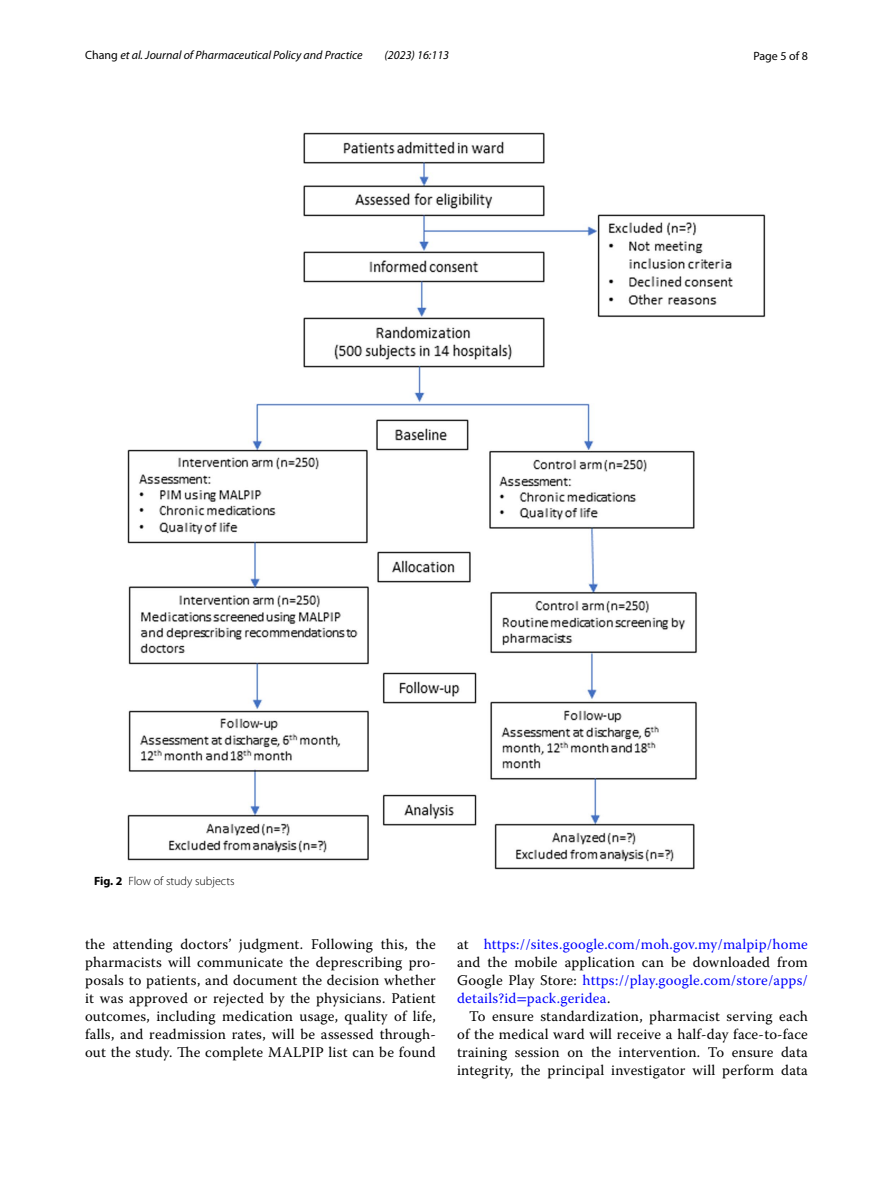
<style>
.page{position:relative;width:893px;height:1187px;background:#fff}
.page>*{position:absolute;margin:0;border:0;box-sizing:border-box;transform-origin:0 0}
.t1{font:14.7px/18px "Warnock Pro";letter-spacing:.015em;color:#000;text-align:justify}
.t2{font:14.7px/18px "Warnock Pro";letter-spacing:.015em;color:#00f;text-align:justify}
.t3{font:italic 12px "Myriad Pro";color:#000}
.t4{font:300 12px "Myriad Pro";color:#000}
.t5{font:12px "Myriad Pro";color:#000}
.s1{font-style:normal}
.s2{font-weight:700}
.s3{color:#000}
.s4{font-family:"STIX"}
</style>
<div class="page">
<img style="left:128px;top:133px;width:637px;height:736px">
<p class="t3" style="left:85px;top:48px;width:279px"><span class="s1">Chang</span> et al. Journal of Pharmaceutical Policy and Practice</p>
<p class="t3" style="left:385px;top:48px;width:66px">(2023) 16:113</p>
<p class="t5" style="left:753px;top:48px;width:56px">Page 5 of 8</p>
<p class="t4" style="left:94px;top:874px;width:142px"><span class="s2">Fig. 2</span> Flow of study subjects</p>
<p class="t1" style="left:85px;top:935px;width:352px">the attending doctors’ judgment. Following this, the pharmacists will communicate the deprescribing pro&shy;posals to patients, and document the decision whether it was approved or rejected by the physicians. Patient outcomes, including medication usage, quality of life, falls, and readmission rates, will be assessed through&shy;out the study. The complete MALPIP list can be found</p>
<p class="t2" style="left:457px;top:935px;width:352px"><span class="s3">at</span> https://sites.google.com/moh.gov.my/malpip/home <span class="s3">and the mobile application can be downloaded from Google Play Store:</span> https://play.google.com/store/apps/ details?id<span class="s4">=</span>pack.geridea<span class="s3">.</span></p>
<p class="t1" style="left:457px;top:1007px;width:352px;text-indent:12px">To ensure standardization, pharmacist serving each of the medical ward will receive a half-day face-to-face training session on the intervention. To ensure data integrity, the principal investigator will perform data</p>
</div>
